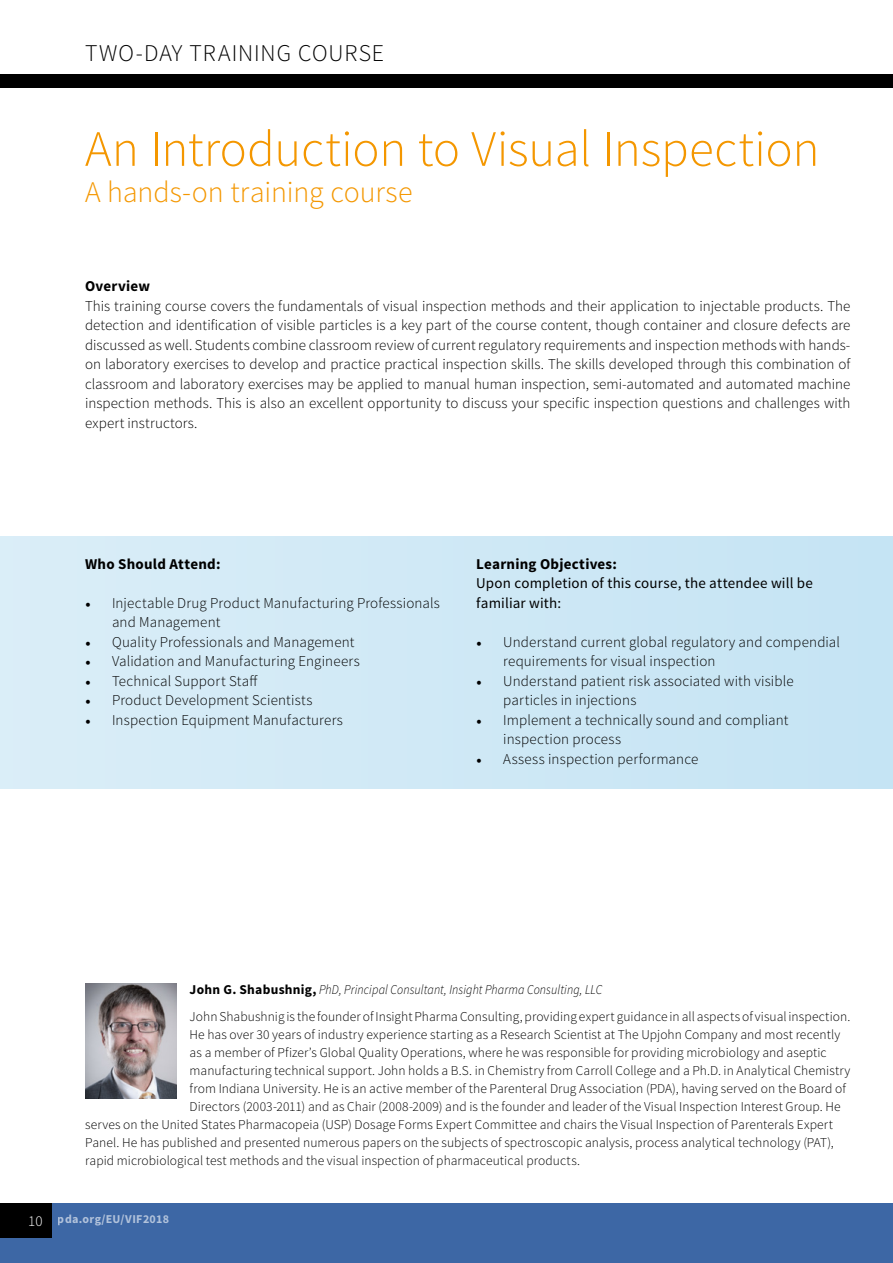
<style>
.page{position:relative;width:893px;height:1263px;background:#fff}
.page>*{position:absolute;margin:0;border:0;box-sizing:border-box;transform-origin:0 0}
.t1{font:300 51px "Source Sans Pro";letter-spacing:-.005em;color:#f49700}
.t2{font:300 30px "Source Sans Pro";letter-spacing:-.005em;color:#f49700}
.t3{font:300 24px "Source Sans Pro";letter-spacing:.035em;color:#000}
.t4{font:300 15px/19.5px "Source Sans Pro";letter-spacing:.01em;color:#000}
.t5{font:15px/19.5px "Source Sans Pro";letter-spacing:.01em;color:#000}
.t6{font:700 15px "Source Sans Pro";letter-spacing:.015em;color:#000}
.t7{font:300 15px "Source Sans Pro";color:#fff}
.t8{font:300 13.5px/26.5px "Source Sans Pro";letter-spacing:.005em;color:#000}
.t9{font:700 12px "Source Sans Pro";letter-spacing:.025em;color:#fff}
.s1{font-family:"Minion Pro";font-weight:400}
.s2{font-weight:700}
.s3{font-style:italic}
</style>
<div class="page">
<div style="left:0;top:1203px;width:893px;height:60px;background:#3d67a5"></div>
<div style="left:0;top:1203px;width:51px;height:34px;background:#000"></div>
<div style="left:0;top:74px;width:893px;height:14px;background:#000"></div>
<div style="left:0;top:536px;width:893px;height:252px;background:#d0e9f6"></div>
<img style="left:85px;top:984px;width:92px;height:114px">
<h3 class="t3" style="left:85px;top:38px;width:301px">TWO-DAY TRAINING COURSE</h3>
<h1 class="t1" style="left:85px;top:118px;width:736px">An Introduction to Visual Inspection</h1>
<h2 class="t2" style="left:85px;top:174px;width:329px">A hands-on training course</h2>
<p class="t6" style="left:85px;top:277px;width:67px">Overview</p>
<p class="t4" style="left:85px;top:296px;width:767px;text-align:justify">This training course covers the fundamentals of visual inspection methods and their application to injectable products. The detection and identification of visible particles is a key part of the course content, though container and closure defects are discussed as well. Students combine classroom review of current regulatory requirements and inspection methods with hands&shy;on laboratory exercises to develop and practice practical inspection skills. The skills developed through this combination of classroom and laboratory exercises may be applied to manual human inspection, semi-automated and automated machine inspection methods. This is also an excellent opportunity to discuss your specific inspection questions and challenges with expert instructors.</p>
<p class="t6" style="left:85px;top:554px;width:137px">Who Should Attend:</p>
<p class="t4" style="left:112px;top:593px;width:329px;text-indent:-27px"><span class="s1">•</span> Injectable Drug Product Manufacturing Professionals and Management</p>
<p class="t4" style="left:85px;top:632px;width:271px"><span class="s1">•</span> Quality Professionals and Management</p>
<p class="t4" style="left:85px;top:651px;width:276px"><span class="s1">•</span> Validation and Manufacturing Engineers</p>
<p class="t4" style="left:85px;top:671px;width:174px"><span class="s1">•</span> Technical Support Staff</p>
<p class="t4" style="left:85px;top:690px;width:229px"><span class="s1">•</span> Product Development Scientists</p>
<p class="t4" style="left:85px;top:710px;width:259px"><span class="s1">•</span> Inspection Equipment Manufacturers</p>
<p class="t6" style="left:476px;top:554px;width:142px">Learning Objectives:</p>
<p class="t5" style="left:476px;top:574px;width:338px">Upon completion of this course, the attendee will be familiar with:</p>
<p class="t4" style="left:503px;top:632px;width:338px;text-indent:-27px"><span class="s1">•</span> Understand current global regulatory and compendial requirements for visual inspection</p>
<p class="t4" style="left:503px;top:671px;width:292px;text-indent:-27px"><span class="s1">•</span> Understand patient risk associated with visible particles in injections</p>
<p class="t4" style="left:503px;top:710px;width:287px;text-indent:-27px"><span class="s1">•</span> Implement a technically sound and compliant inspection process</p>
<p class="t4" style="left:476px;top:749px;width:224px"><span class="s1">•</span> Assess inspection performance</p>
<p class="t8" style="left:190px;top:976px;width:662px"><span class="s2">John G. Shabushnig,</span> <span class="s3">PhD, Principal Consultant, Insight Pharma Consulting, LLC<br></span>John Shabushnig is the founder of Insight Pharma Consulting, providing expert guidance in all aspects of visual inspection.</p>
<p class="t8" style="left:190px;top:1021px;width:652px">He has over 30 years of industry experience starting as a Research Scientist at The Upjohn Company and most recently</p>
<p class="t8" style="left:190px;top:1039px;width:638px">as a member of Pfizer’s Global Quality Operations, where he was responsible for providing microbiology and aseptic</p>
<p class="t8" style="left:190px;top:1057px;width:662px">manufacturing technical support. John holds a B.S. in Chemistry from Carroll College and a Ph.D. in Analytical Chemistry</p>
<p class="t8" style="left:190px;top:1075px;width:658px">from Indiana University. He is an active member of the Parenteral Drug Association (PDA), having served on the Board of</p>
<p class="t8" style="left:190px;top:1093px;width:652px">Directors (2003-2011) and as Chair (2008-2009) and is the founder and leader of the Visual Inspection Interest Group. He</p>
<p class="t8" style="left:85px;top:1111px;width:750px">serves on the United States Pharmacopeia (USP) Dosage Forms Expert Committee and chairs the Visual Inspection of Parenterals Expert</p>
<p class="t8" style="left:85px;top:1129px;width:750px">Panel. He has published and presented numerous papers on the subjects of spectroscopic analysis, process analytical technology (PAT),</p>
<p class="t8" style="left:85px;top:1147px;width:496px">rapid microbiological test methods and the visual inspection of pharmaceutical products.</p>
<p class="t7" style="left:28px;top:1212px;width:16px">10</p>
<p class="t9" style="left:58px;top:1211px;width:113px">pda.org/EU/VIF2018</p>
</div>
